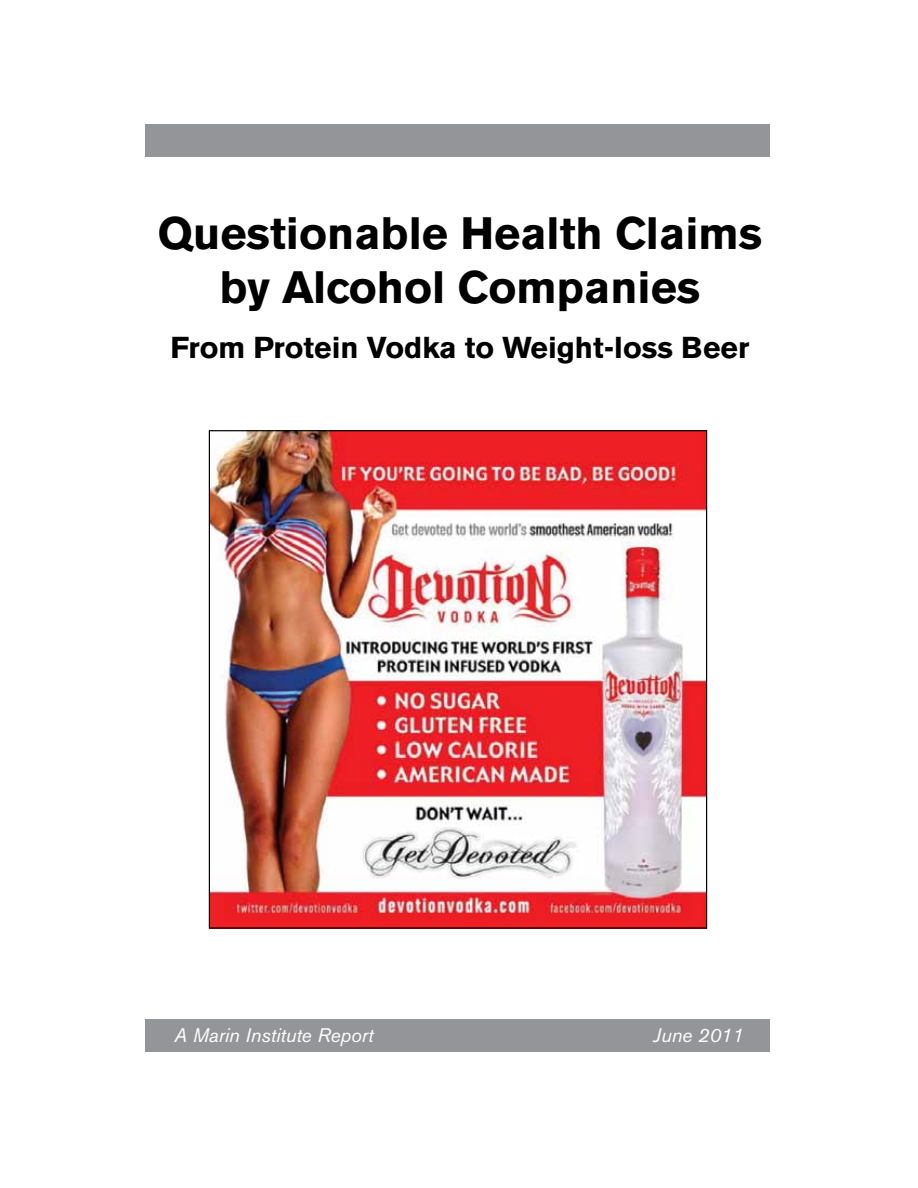
<style>
.page{position:relative;width:918px;height:1188px;background:#fff}
.page>*{position:absolute;margin:0;border:0;box-sizing:border-box;transform-origin:0 0}
.t1{font:700 45px/54px "Akzidenz Grotesk BE";color:#000;text-align:center}
.t2{font:700 30px "Akzidenz Grotesk BE";color:#000}
.t3{font:italic 19.5px "Akzidenz Grotesk BE";color:#fff}
</style>
<div class="page">
<img style="left:211px;top:432px;width:494px;height:495px">
<div style="left:146px;top:1020px;width:624px;height:32px;background:#939598"></div>
<div style="left:146px;top:125px;width:624px;height:32px;background:#939598"></div>
<p class="t1" style="left:158px;top:207px;width:606px">Questionable Health Claims by Alcohol Companies</p>
<p class="t2" style="left:170px;top:331px;width:580px">From Protein Vodka to Weight-loss Beer</p>
<p class="t3" style="left:174px;top:1024px;width:201px">A Marin Institute Report</p>
<p class="t3" style="left:653px;top:1024px;width:93px">June 2011</p>
</div>
